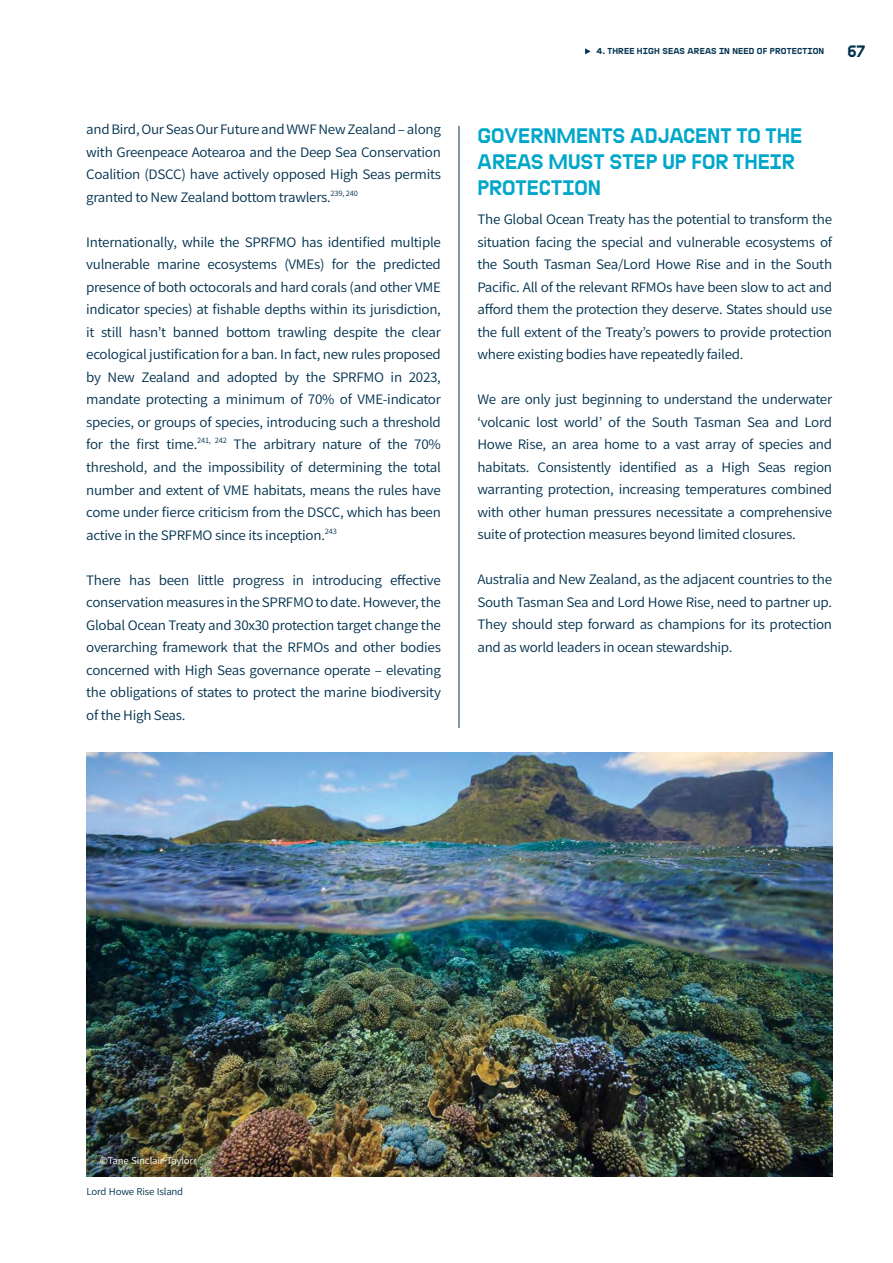
<style>
.page{position:relative;width:893px;height:1263px;background:#fff}
.page>*{position:absolute;margin:0;border:0;box-sizing:border-box;transform-origin:0 0}
.t1{font:21px/26.2px "Sanctuary";color:#00a7c9}
.t2{font:16.5px "Sanctuary";color:#00314e}
.t3{font:600 12.9px/22.5px "Noto Sans CJ Kkr";letter-spacing:-.02em;color:#00314e;text-align:justify;scale:1.04 1}
.t4{font:600 9.3px "Noto Sans CJ Kkr";letter-spacing:-.02em;color:#fff;scale:1.04 1}
.t5{font:600 9.3px "Noto Sans CJ Kkr";letter-spacing:-.02em;color:#00314e;scale:1.04 1}
.t6{font:8.7px "Sanctuary";letter-spacing:.02em;color:#00314e;scale:1.04 1}
.t7{font:600 7.2px "Noto Sans CJ Kkr";letter-spacing:-.02em;color:#00314e;scale:1.04 1}
</style>
<div class="page">
<svg style="left:585px;top:48px;width:6px;height:6px"></svg>
<img style="left:86px;top:753px;width:746px;height:424px">
<hr style="left:459px;top:126px;width:1px;height:602px;background:#00314e">
<p class="t3" style="left:86px;top:119px;width:343px">and Bird, Our Seas Our Future and WWF New Zealand – along with Greenpeace Aotearoa and the Deep Sea Conservation Coalition (DSCC) have actively opposed High Seas permits granted to New Zealand bottom trawlers.</p>
<p class="t7" style="left:331px;top:189px;width:28px">239, 240</p>
<p class="t3" style="left:86px;top:231px;width:343px">Internationally, while the SPRFMO has identified multiple vulnerable marine ecosystems (VMEs) for the predicted presence of both octocorals and hard corals (and other VME indicator species) at fishable depths within its jurisdiction, it still hasn’t banned bottom trawling despite the clear ecological justification for a ban. In fact, new rules proposed by New Zealand and adopted by the SPRFMO in 2023, mandate protecting a minimum of 70% of VME-indicator species, or groups of species, introducing such a threshold for the first time.</p>
<p class="t7" style="left:197px;top:437px;width:30px">241, 242</p>
<p class="t3" style="left:86px;top:434px;width:343px;text-indent:147px">The arbitrary nature of the 70% threshold, and the impossibility of determining the total number and extent of VME habitats, means the rules have come under fierce criticism from the DSCC, which has been active in the SPRFMO since its inception.</p>
<p class="t7" style="left:325px;top:527px;width:13px">243</p>
<p class="t3" style="left:86px;top:569px;width:343px">There has been little progress in introducing effective conservation measures in the SPRFMO to date. However, the Global Ocean Treaty and 30x30 protection target change the overarching framework that the RFMOs and other bodies concerned with High Seas governance operate – elevating the obligations of states to protect the marine biodiversity of the High Seas.</p>
<p class="t6" style="left:597px;top:46px;width:220px">4. THREE HIGH SEAS AREAS IN NEED OF PROTECTION</p>
<p class="t2" style="left:847px;top:41px;width:19px">67</p>
<h1 class="t1" style="left:477px;top:122px;width:326px">GOVERNMENTS ADJACENT TO THE<br>AREAS MUST STEP UP FOR THEIR<br>PROTECTION</h1>
<p class="t3" style="left:477px;top:208px;width:343px">The Global Ocean Treaty has the potential to transform the situation facing the special and vulnerable ecosystems of the South Tasman Sea/Lord Howe Rise and in the South Pacific. All of the relevant RFMOs have been slow to act and afford them the protection they deserve. States should use the full extent of the Treaty’s powers to provide protection where existing bodies have repeatedly failed.</p>
<p class="t3" style="left:477px;top:388px;width:343px">We are only just beginning to understand the underwater ‘volcanic lost world’ of the South Tasman Sea and Lord Howe Rise, an area home to a vast array of species and habitats. Consistently identified as a High Seas region warranting protection, increasing temperatures combined with other human pressures necessitate a comprehensive suite of protection measures beyond limited closures.</p>
<p class="t3" style="left:477px;top:568px;width:343px">Australia and New Zealand, as the adjacent countries to the South Tasman Sea and Lord Howe Rise, need to partner up.<br>They should step forward as champions for its protection and as world leaders in ocean stewardship.</p>
<p class="t4" style="left:100px;top:1155px;width:91px">©Tane Sinclair-Taylor</p>
<p class="t5" style="left:87px;top:1186px;width:94px">Lord Howe Rise Island</p>
</div>
